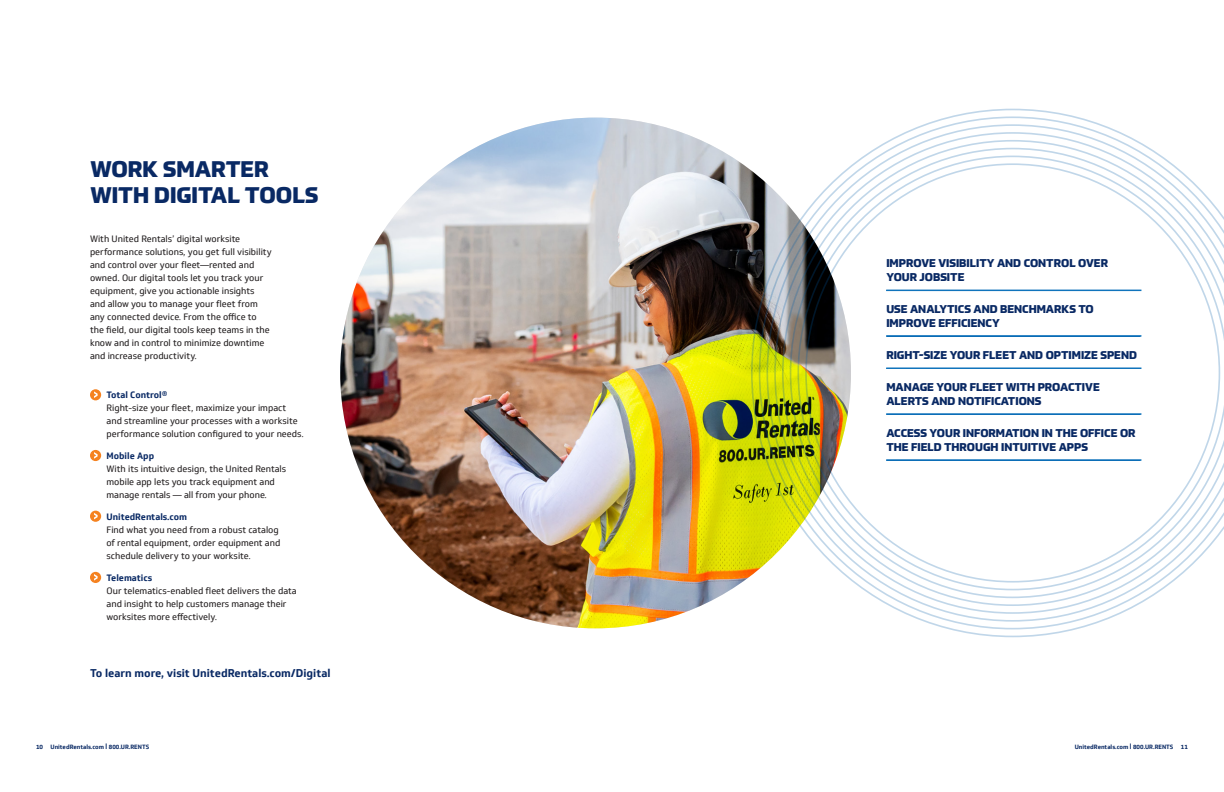
<style>
.page{position:relative;width:1224px;height:792px;background:#fff}
.page>*{position:absolute;margin:0;border:0;box-sizing:border-box;transform-origin:0 0}
.Subhead{font:800 22px/26px "Prometo";color:#092964}
.Sidebar{font:800 11px/14px "Prometo";color:#092964}
.Body_Copy{font:700 11px "Soleto";color:#092964}
.Body_Copy-2{font:9px/13px "Soleto";color:#231f20}
.t1{font:700 6px "Soleto";color:#092964}
.s1{font-weight:700;color:#092964}
</style>
<div class="page">
<div style="left:90px;top:389px;width:11px;height:11px;background:#f58220;border-radius:50%"></div>
<svg style="left:94px;top:391px;width:4px;height:7px"></svg>
<div style="left:90px;top:450px;width:11px;height:11px;background:#f58220;border-radius:50%"></div>
<svg style="left:94px;top:452px;width:4px;height:7px"></svg>
<div style="left:90px;top:511px;width:11px;height:11px;background:#f58220;border-radius:50%"></div>
<svg style="left:94px;top:513px;width:4px;height:6px"></svg>
<div style="left:90px;top:572px;width:11px;height:11px;background:#f58220;border-radius:50%"></div>
<svg style="left:94px;top:574px;width:4px;height:7px"></svg>
<img style="left:340px;top:118px;width:511px;height:510px;border-radius:255px">
<svg style="left:750px;top:108px;width:474px;height:530px"></svg>
<hr style="left:886px;top:290px;width:255px;height:1px;background:#1074bc">
<hr style="left:886px;top:335px;width:255px;height:2px;background:#1074bc">
<hr style="left:886px;top:368px;width:255px;height:1px;background:#1074bc">
<hr style="left:886px;top:413px;width:255px;height:2px;background:#1074bc">
<hr style="left:886px;top:459px;width:255px;height:2px;background:#1074bc">
<p class="Subhead" style="left:90px;top:157px;width:229px">WORK SMARTER<br>WITH DIGITAL TOOLS</p>
<p class="Body_Copy-2" style="left:90px;top:232px;width:183px">With United Rentals’ digital worksite performance solutions, you get full visibility and control over your fleet—rented and owned. Our digital tools let you track your equipment, give you actionable insights and allow you to manage your fleet from any connected device. From the office to the field, our digital tools keep teams in the know and in control to minimize downtime and increase productivity.</p>
<p class="Body_Copy-2" style="left:107px;top:388px;width:199px"><span class="s1">Total Control®<br></span>Right-size your fleet, maximize your impact and streamline your processes with a worksite performance solution configured to your needs.</p>
<p class="Body_Copy-2" style="left:107px;top:449px;width:181px"><span class="s1">Mobile App<br></span>With its intuitive design, the United Rentals mobile app lets you track equipment and manage rentals — all from your phone.</p>
<p class="Body_Copy-2" style="left:107px;top:510px;width:175px"><span class="s1">UnitedRentals.com<br></span>Find what you need from a robust catalog of rental equipment, order equipment and schedule delivery to your worksite.</p>
<p class="Body_Copy-2" style="left:107px;top:571px;width:192px"><span class="s1">Telematics<br></span>Our telematics-enabled fleet delivers the data and insight to help customers manage their worksites more effectively.</p>
<p class="Body_Copy" style="left:90px;top:666px;width:242px">To learn more, visit UnitedRentals.com/Digital</p>
<p class="Sidebar" style="left:886px;top:256px;width:223px">IMPROVE VISIBILITY AND CONTROL OVER<br>YOUR JOBSITE</p>
<p class="Sidebar" style="left:886px;top:302px;width:209px">USE ANALYTICS AND BENCHMARKS TO<br>IMPROVE EFFICIENCY</p>
<p class="Sidebar" style="left:886px;top:348px;width:252px">RIGHT-SIZE YOUR FLEET AND OPTIMIZE SPEND</p>
<p class="Sidebar" style="left:886px;top:380px;width:215px">MANAGE YOUR FLEET WITH PROACTIVE<br>ALERTS AND NOTIFICATIONS</p>
<p class="Sidebar" style="left:886px;top:426px;width:251px">ACCESS YOUR INFORMATION IN THE OFFICE OR<br>THE FIELD THROUGH INTUITIVE APPS</p>
<p class="t1" style="left:36px;top:743px;width:9px">10</p>
<p class="t1" style="left:51px;top:743px;width:100px">UnitedRentals.com | 800.UR.RENTS</p>
<p class="t1" style="left:1075px;top:743px;width:100px">UnitedRentals.com | 800.UR.RENTS</p>
<p class="t1" style="left:1181px;top:743px;width:9px">11</p>
</div>
